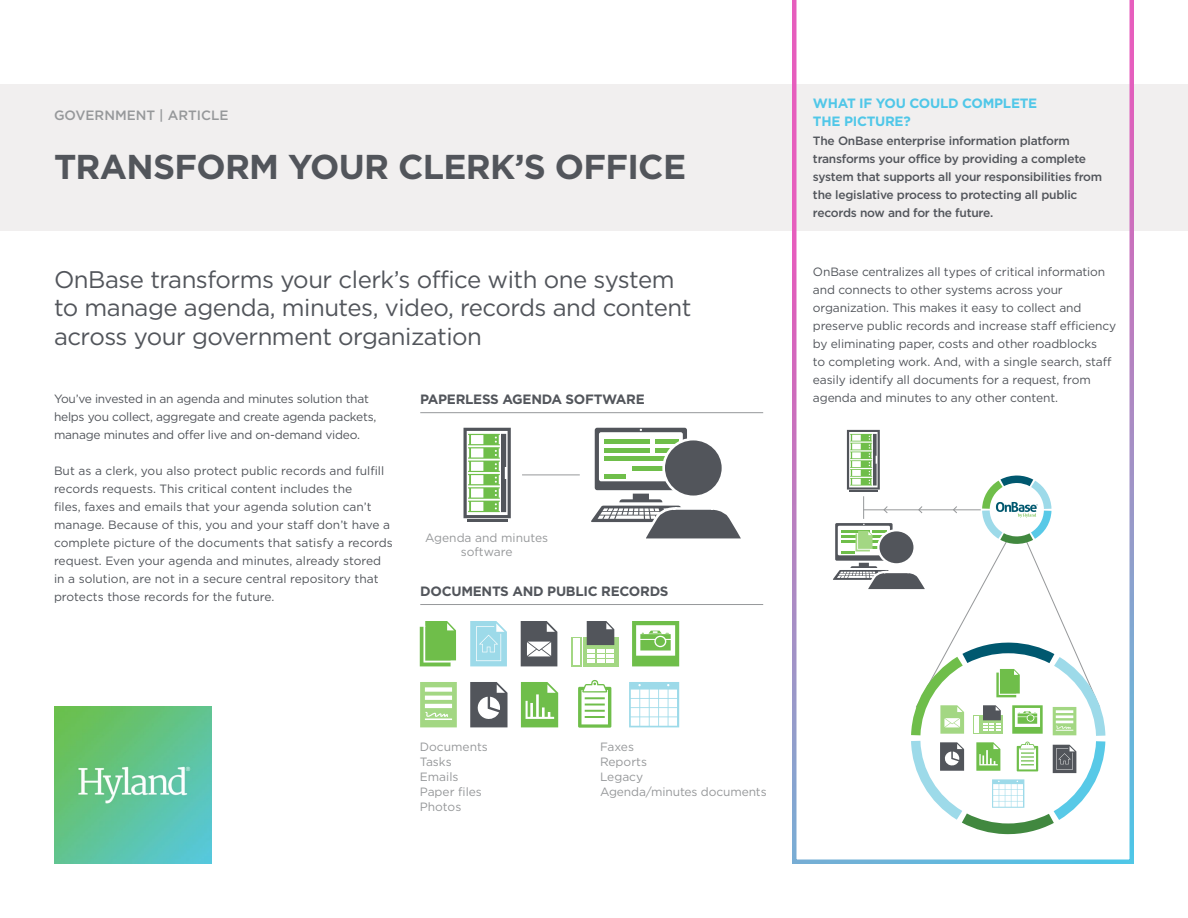
<style>
.page{position:relative;width:1188px;height:918px;background:#fff}
.page>*{position:absolute;margin:0;border:0;box-sizing:border-box;transform-origin:0 0}
.t1{font:700 34.5px "Gotham HTF";letter-spacing:-.02em;color:#52555b}
.t2{font:24px/28.8px "Gotham HTF";letter-spacing:-.02em;color:#52555b}
.t3{font:700 13.5px "Gotham HTF";letter-spacing:-.02em;color:#52555b}
.t4{font:700 13.5px/18px "Gotham HTF";letter-spacing:-.02em;color:#50c7e8}
.t5{font:500 13.5px "Gotham HTF";color:#96989a}
.t6{font:12px/18px "Gotham HTF";letter-spacing:-.01em;color:#52555b}
.t7{font:500 12px/18px "Gotham HTF";letter-spacing:-.02em;color:#52555b}
.t8{font:12px/15px "Gotham HTF";color:#96989a}
</style>
<div class="page">
<div style="left:0;top:84px;width:1188px;height:147px;background:#f1efef"></div>
<svg style="left:792px;top:0;width:342px;height:864px"></svg>
<img style="left:54px;top:707px;width:157px;height:157px">
<hr style="left:467px;top:520px;width:41px;height:2px;background:#52555b">
<svg style="left:464px;top:428px;width:47px;height:90px"></svg>
<svg style="left:591px;top:428px;width:150px;height:111px"></svg>
<hr style="left:522px;top:475px;width:58px;height:1px;background:#96989a">
<hr style="left:420px;top:412px;width:343px;height:1px;background:#96989a">
<svg style="left:420px;top:621px;width:36px;height:45px;background:#84c764"></svg>
<svg style="left:470px;top:621px;width:37px;height:45px;background:#aadeeb"></svg>
<svg style="left:521px;top:621px;width:36px;height:45px"></svg>
<svg style="left:583px;top:637px;width:35px;height:29px"></svg>
<div style="left:571px;top:637px;width:11px;height:29px;background:#a3d783"></div>
<div style="left:573px;top:639px;width:7px;height:26px;background:#fff"></div>
<svg style="left:587px;top:621px;width:27px;height:41px"></svg>
<svg style="left:632px;top:621px;width:47px;height:45px"></svg>
<div style="left:656px;top:637px;width:9px;height:9px;background:#6fbe4a;border-radius:50%"></div>
<svg style="left:420px;top:682px;width:37px;height:45px"></svg>
<svg style="left:470px;top:682px;width:38px;height:45px"></svg>
<svg style="left:521px;top:682px;width:37px;height:45px;background:#8aca6c"></svg>
<svg style="left:578px;top:680px;width:33px;height:48px"></svg>
<hr style="left:585px;top:697px;width:20px;height:2px;background:#6fbe4a">
<hr style="left:585px;top:704px;width:20px;height:2px;background:#6fbe4a">
<hr style="left:585px;top:710px;width:20px;height:2px;background:#6fbe4a">
<hr style="left:585px;top:716px;width:20px;height:2px;background:#6fbe4a">
<svg style="left:629px;top:682px;width:50px;height:45px"></svg>
<hr style="left:420px;top:604px;width:343px;height:1px;background:#96989a">
<svg style="left:833px;top:430px;width:272px;height:405px"></svg>
<p class="t5" style="left:54px;top:108px;width:176px">GOVERNMENT | ARTICLE</p>
<h1 class="t1" style="left:54px;top:146px;width:634px">TRANSFORM YOUR CLERK’S OFFICE</h1>
<h2 class="t2" style="left:54px;top:264px;width:639px">OnBase transforms your clerk’s office with one system to manage agenda, minutes, video, records and content across your government organization</h2>
<p class="t6" style="left:54px;top:390px;width:324px">You’ve invested in an agenda and minutes solution that helps you collect, aggregate and create agenda packets, manage minutes and offer live and on-demand video.</p>
<p class="t6" style="left:54px;top:462px;width:340px">But as a clerk, you also protect public records and fulfill records requests. This critical content includes the<br>files, faxes and emails that your agenda solution can’t manage. Because of this, you and your staff don’t have a complete picture of the documents that satisfy a records request. Even your agenda and minutes, already stored in a solution, are not in a secure central repository that protects those records for the future.</p>
<p class="t3" style="left:420px;top:392px;width:226px">PAPERLESS AGENDA SOFTWARE</p>
<p class="t8" style="left:425px;top:531px;width:125px;line-height:13.5px;text-align:center">Agenda and minutes software</p>
<p class="t3" style="left:420px;top:583px;width:250px">DOCUMENTS AND PUBLIC RECORDS</p>
<p class="t4" style="left:813px;top:94px;width:226px">WHAT IF YOU COULD COMPLETE<br>THE PICTURE?</p>
<p class="t7" style="left:813px;top:132px;width:291px">The OnBase enterprise information platform transforms your office by providing a complete system that supports all your responsibilities from the legislative process to protecting all public records now and for the future.</p>
<p class="t6" style="left:813px;top:262px;width:305px">OnBase centralizes all types of critical information and connects to other systems across your organization. This makes it easy to collect and preserve public records and increase staff efficiency by eliminating paper, costs and other roadblocks<br>to completing work. And, with a single search, staff easily identify all documents for a request, from agenda and minutes to any other content.</p>
<p class="t8" style="left:420px;top:739px;width:70px">Documents<br>Tasks<br>Emails<br>Paper files<br>Photos</p>
<p class="t8" style="left:600px;top:739px;width:168px">Faxes<br>Reports<br>Legacy<br>Agenda/minutes documents</p>
</div>
